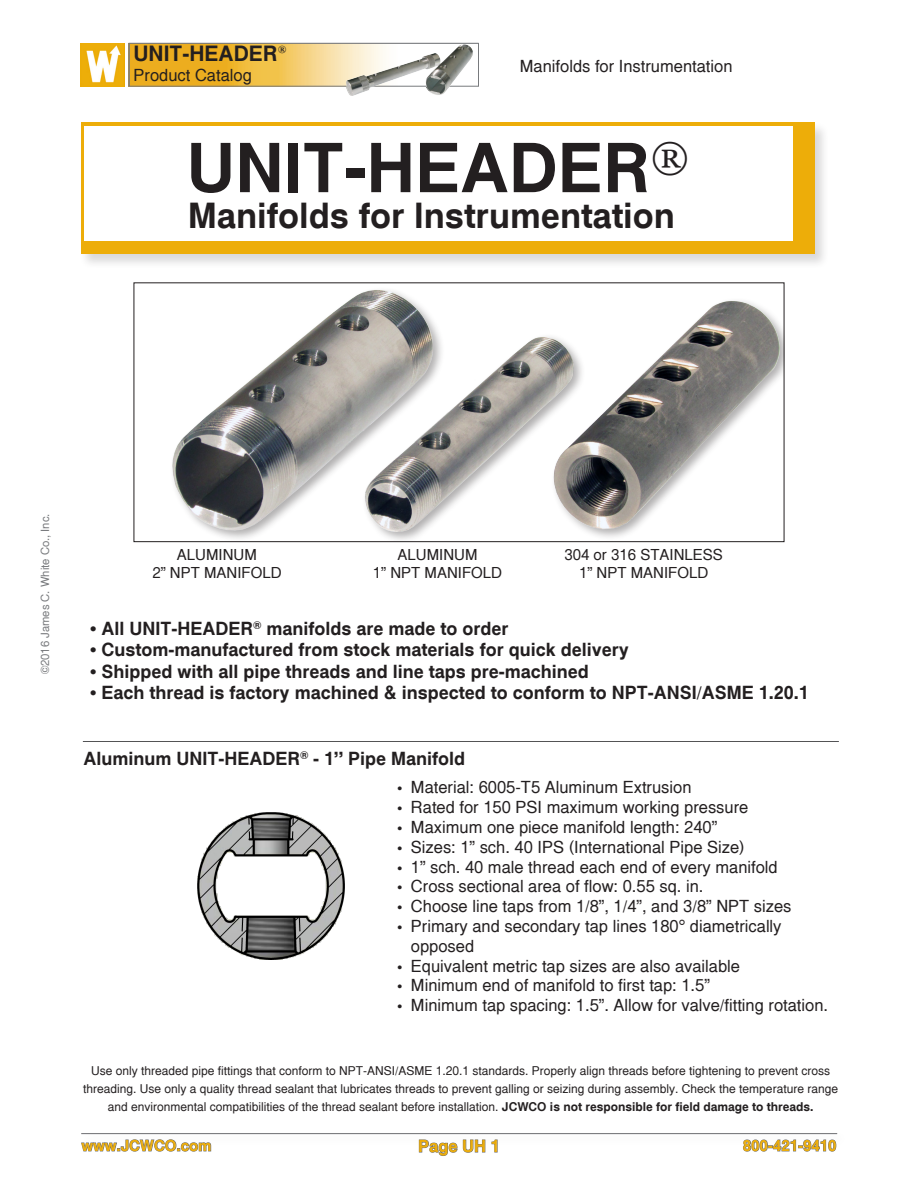
<style>
.page{position:relative;width:918px;height:1188px;background:#fff}
.page>*{position:absolute;margin:0;border:0;box-sizing:border-box;transform-origin:0 0}
.page_title{font:700 67.5px "Helsinki";color:#231f20}
.page_sub_title{font:700 34.5px "Helsinki";color:#231f20}
.header_catalog_title{font:700 21px "Helsinki";color:#231f20}
.header_subtitle{font:700 18px "Helsinki";color:#231f20}
.Product_Title{font:700 18px "Helsinki";color:#231f20}
.Product_Note{font:16.5px/19.8px "Helsinki";color:#231f20}
.header_subtitle-2{font:16.5px "Helsinki";color:#231f20}
.Footer_Page_Number{font:700 16.5px "Helsinki";color:#edad09}
.Index_Small_Caption{font:15px/18px "Helsinki";color:#231f20;text-align:center}
.Footer_Contact{font:700 15px "Helsinki";color:#edad09}
.Index_BODY{font:12px/18px "Helsinki";color:#231f20;text-align:center}
.Copyright_Note{font:11.25px "Helsinki";color:#787a7d}
.header_catalog_title-2{font:700 8.7px "Georgia";color:#231f20}
.s1{font-size:13.5px}
.s2{font-weight:700}
</style>
<div class="page">
<img style="left:80px;top:43px;width:1px;height:43px">
<img style="left:346px;top:86px;width:132px;height:10px">
<svg style="left:419px;top:1147px;width:79px;height:9px"></svg>
<div style="left:80px;top:1130px;width:768px;height:17px;background:#231f20;opacity:.36"></div>
<hr style="left:81px;top:1133px;width:756px;height:1px;background:#6c6d70">
<svg style="left:81px;top:1139px;width:130px;height:13px"></svg>
<svg style="left:743px;top:1139px;width:94px;height:13px"></svg>
<div style="left:170px;top:283px;width:614px;height:259px;background:#231f20;opacity:.36"></div>
<img style="left:173px;top:284px;width:606px;height:247px">
<div style="left:134px;top:282px;width:650px;height:260px;border:1px solid #231f20"></div>
<div style="left:80px;top:122px;width:749px;height:148px;background:#231f20;opacity:.17"></div>
<div style="left:81px;top:122px;width:733px;height:131px;background:#edad09"></div>
<div style="left:84px;top:126px;width:709px;height:114px;background:#fff"></div>
<hr style="left:83px;top:741px;width:756px;height:1px;background:#535355">
<svg style="left:131px;top:45px;width:342px;height:39px;background:#e3c275"></svg>
<div style="left:129px;top:43px;width:350px;height:43px;border:1px solid #787a7d"></div>
<img style="left:81px;top:43px;width:43px;height:43px">
<img style="left:197px;top:813px;width:148px;height:147px">
<p class="header_catalog_title" style="left:134px;top:39px;width:146px">UNIT-HEADER</p>
<p class="header_catalog_title-2" style="left:278px;top:43px;width:10px">®</p>
<p class="header_subtitle-2" style="left:134px;top:64px;width:120px">Product Catalog</p>
<p class="header_subtitle-2" style="left:520px;top:54px;width:214px">Manifolds for Instrumentation</p>
<p class="page_title" style="left:187px;top:122px;width:504px">UNIT-HEADER<sup>®</sup></p>
<p class="page_sub_title" style="left:188px;top:192px;width:488px">Manifolds for Instrumentation</p>
<p class="Copyright_Note" style="left:38px;top:674px;width:162px;rotate:-90deg">©2016 James C. White Co., Inc.</p>
<p class="Index_Small_Caption" style="left:152px;top:546px;width:131px">ALUMINUM<br>2” NPT MANIFOLD</p>
<p class="Index_Small_Caption" style="left:373px;top:546px;width:131px">ALUMINUM<br>1” NPT MANIFOLD</p>
<p class="Index_Small_Caption" style="left:564px;top:546px;width:160px">304 or 316 STAINLESS<br>1” NPT MANIFOLD</p>
<p class="header_subtitle" style="left:90px;top:616px;width:420px">• All UNIT-HEADER<sup>®</sup> manifolds are made to order</p>
<p class="header_subtitle" style="left:90px;top:637px;width:540px">• Custom-manufactured from stock materials for quick delivery</p>
<p class="header_subtitle" style="left:90px;top:659px;width:500px">• Shipped with all pipe threads and line taps pre-machined</p>
<p class="header_subtitle" style="left:90px;top:681px;width:720px">• Each thread is factory machined &amp; inspected to conform to NPT-ANSI/ASME 1.20.1</p>
<p class="Product_Title" style="left:83px;top:747px;width:383px">Aluminum UNIT-HEADER<sup>®</sup> - 1” Pipe Manifold</p>
<p class="Product_Note" style="left:397px;top:777px;width:296px"><span class="s1">•</span> Material: 6005-T5 Aluminum Extrusion</p>
<p class="Product_Note" style="left:397px;top:797px;width:352px"><span class="s1">•</span> Rated for 150 PSI maximum working pressure</p>
<p class="Product_Note" style="left:397px;top:817px;width:321px"><span class="s1">•</span> Maximum one piece manifold length: 240”</p>
<p class="Product_Note" style="left:397px;top:836px;width:349px"><span class="s1">•</span> Sizes: 1” sch. 40 IPS (International Pipe Size)</p>
<p class="Product_Note" style="left:397px;top:856px;width:382px"><span class="s1">•</span> 1” sch. 40 male thread each end of every manifold</p>
<p class="Product_Note" style="left:397px;top:876px;width:308px"><span class="s1">•</span> Cross sectional area of flow: 0.55 sq. in.</p>
<p class="Product_Note" style="left:397px;top:896px;width:396px"><span class="s1">•</span> Choose line taps from 1/8”, 1/4”, and 3/8” NPT sizes</p>
<p class="Product_Note" style="left:411px;top:916px;width:372px;text-indent:-14px"><span class="s1">•</span> Primary and secondary tap lines 180° diametrically opposed</p>
<p class="Product_Note" style="left:397px;top:955px;width:344px"><span class="s1">•</span> Equivalent metric tap sizes are also available</p>
<p class="Product_Note" style="left:397px;top:975px;width:314px"><span class="s1">•</span> Minimum end of manifold to first tap: 1.5”</p>
<p class="Product_Note" style="left:397px;top:995px;width:432px"><span class="s1">•</span> Minimum tap spacing: 1.5”. Allow for valve/fitting rotation.</p>
<p class="Index_BODY" style="left:83px;top:1061px;width:757px">Use only threaded pipe fittings that conform to NPT-ANSI/ASME 1.20.1 standards. Properly align threads before tightening to prevent cross threading. Use only a quality thread sealant that lubricates threads to prevent galling or seizing during assembly. Check the temperature range and environmental compatibilities of the thread sealant before installation. <span class="s2">JCWCO is not responsible for field damage to threads.</span></p>
<p class="Footer_Contact" style="left:82px;top:1135px;width:132px">www.JCWCO.com</p>
<p class="Footer_Page_Number" style="left:418px;top:1135px;width:83px">Page UH 1</p>
<p class="Footer_Contact" style="left:743px;top:1135px;width:95px">800-421-9410</p>
</div>
